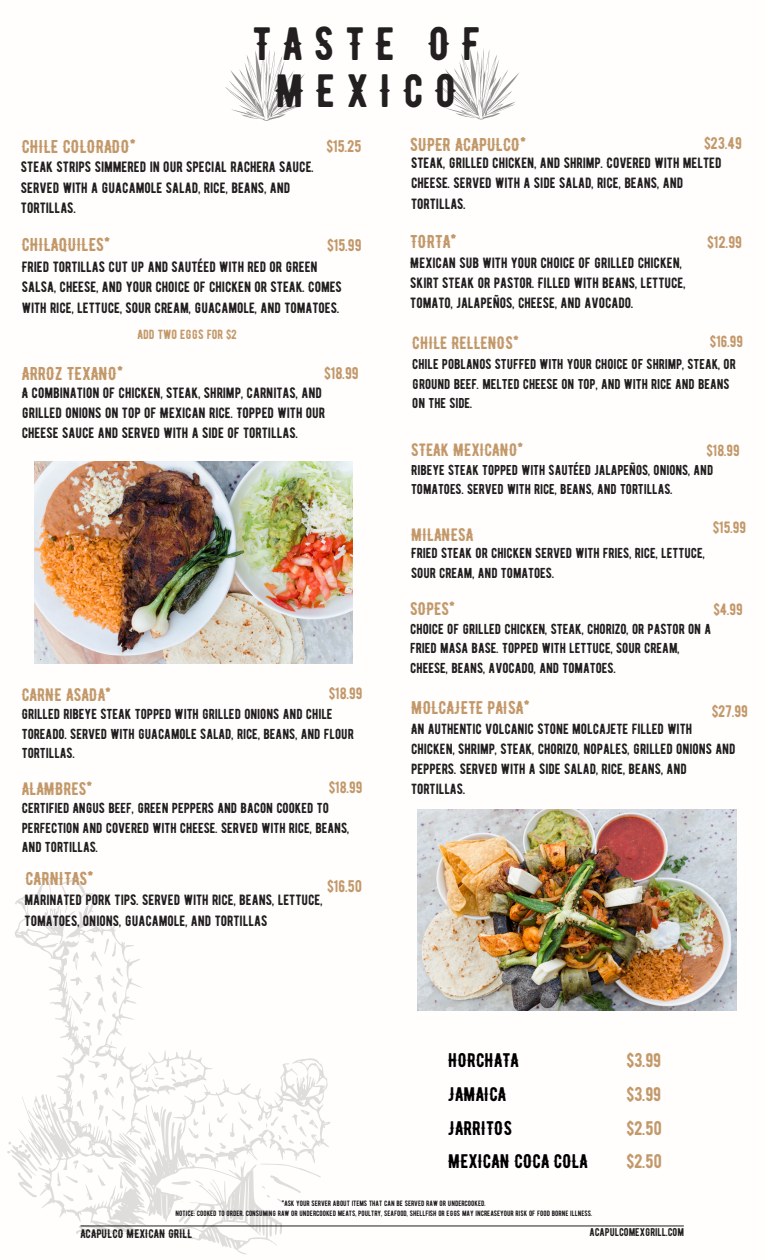
<style>
.page{position:relative;width:765px;height:1260px;background:#fff}
.page>*{position:absolute;margin:0;border:0;box-sizing:border-box;transform-origin:0 0}
.t1{font:46.75px/47px "BERNIER Regular";letter-spacing:.245em;color:#231f20;text-align:center}
.t2{font:19.62px "BERNIER Regular";color:#000}
.t3{font:19.62px "BERNIER Regular";color:#c3996b}
.t4{font:18.62px "BERNIER Regular";color:#c3996b}
.t5{font:18.38px "BERNIER Regular";color:#c3996b}
.t6{font:18px "BERNIER Regular";color:#c3996b}
.t7{font:17.88px "BERNIER Regular";color:#c3996b}
.t8{font:16.88px "BERNIER Regular";color:#c3996b}
.t9{font:16.75px "BERNIER Regular";color:#c3996b}
.t10{font:16.38px "BERNIER Regular";color:#c3996b}
.t11{font:16.25px "BERNIER Regular";color:#c3996b}
.t12{font:14.88px/20.2px "BERNIER Regular";color:#231f20}
.t13{font:14.75px/20.1px "BERNIER Regular";color:#231f20}
.t14{font:14.38px/19.8px "BERNIER Regular";color:#231f20}
.t15{font:14.25px/19.5px "BERNIER Regular";color:#231f20}
.t16{font:13.25px "BERNIER Regular";color:#c3996b}
.t17{font:12.38px "BERNIER Regular";color:#231f20}
.t18{font:11.25px "BERNIER Regular";color:#231f20}
.t19{font:7.75px "BERNIER Regular";color:#231f20}
</style>
<div class="page">
<hr style="left:81px;top:1225px;width:603px;height:1px;background:#231f20">
<svg style="left:7px;top:877px;width:324px;height:378px"></svg>
<svg style="left:439px;top:48px;width:80px;height:72px"></svg>
<svg style="left:225px;top:50px;width:80px;height:71px"></svg>
<img style="left:34px;top:461px;width:319px;height:203px">
<img style="left:418px;top:809px;width:318px;height:202px">
<p class="t1" style="left:252px;top:20px;width:230px">TASTE OF<br>MEXICO</p>
<p class="t4" style="left:22px;top:136px;width:115px">CHILE COLORADO*</p>
<p class="t12" style="left:21px;top:157px;width:294px">STEAK STRIPS SIMMERED IN OUR SPECIAL RACHERA SAUCE.<br>SERVED WITH A GUACAMOLE SALAD, RICE, BEANS, AND<br>TORTILLAS.</p>
<p class="t8" style="left:326px;top:136px;width:37px">$15.25</p>
<p class="t4" style="left:22px;top:233px;width:90px">CHILAQUILES*</p>
<p class="t12" style="left:22px;top:257px;width:322px">FRIED TORTILLAS CUT UP AND SAUTÉED WITH RED OR GREEN<br>SALSA, CHEESE, AND YOUR CHOICE OF CHICKEN OR STEAK. COMES<br>WITH RICE, LETTUCE, SOUR CREAM, GUACAMOLE, AND TOMATOES.</p>
<p class="t16" style="left:138px;top:326px;width:101px">ADD TWO EGGS FOR $2</p>
<p class="t8" style="left:327px;top:235px;width:36px">$15.99</p>
<p class="t4" style="left:22px;top:363px;width:103px">ARROZ TEXANO*</p>
<p class="t8" style="left:324px;top:362px;width:36px">$18.99</p>
<p class="t12" style="left:22px;top:382px;width:305px">A COMBINATION OF CHICKEN, STEAK, SHRIMP, CARNITAS, AND<br>GRILLED ONIONS ON TOP OF MEXICAN RICE. TOPPED WITH OUR<br>CHEESE SAUCE AND SERVED WITH A SIDE OF TORTILLAS.</p>
<p class="t10" style="left:329px;top:683px;width:35px">$18.99</p>
<p class="t6" style="left:22px;top:684px;width:91px">CARNE ASADA*</p>
<p class="t14" style="left:22px;top:704px;width:333px">GRILLED RIBEYE STEAK TOPPED WITH GRILLED ONIONS AND CHILE<br>TOREADO. SERVED WITH GUACAMOLE SALAD, RICE, BEANS, AND FLOUR<br>TORTILLAS.</p>
<p class="t6" style="left:22px;top:778px;width:72px">ALAMBRES*</p>
<p class="t10" style="left:329px;top:777px;width:35px">$18.99</p>
<p class="t14" style="left:22px;top:798px;width:329px">CERTIFIED ANGUS BEEF, GREEN PEPPERS AND BACON COOKED TO<br>PERFECTION AND COVERED WITH CHEESE. SERVED WITH RICE, BEANS,<br>AND TORTILLAS.</p>
<p class="t4" style="left:25px;top:868px;width:70px">CARNITAS*</p>
<p class="t12" style="left:25px;top:890px;width:300px">MARINATED PORK TIPS. SERVED WITH RICE, BEANS, LETTUCE,<br>TOMATOES, ONIONS, GUACAMOLE, AND TORTILLAS</p>
<p class="t8" style="left:327px;top:876px;width:36px">$16.50</p>
<p class="t4" style="left:410px;top:133px;width:117px">SUPER ACAPULCO*</p>
<p class="t8" style="left:704px;top:133px;width:39px">$23.49</p>
<p class="t12" style="left:411px;top:153px;width:312px">STEAK, GRILLED CHICKEN, AND SHRIMP. COVERED WITH MELTED<br>CHEESE. SERVED WITH A SIDE SALAD, RICE, BEANS, AND<br>TORTILLAS.</p>
<p class="t4" style="left:410px;top:231px;width:48px">TORTA*</p>
<p class="t12" style="left:410px;top:252px;width:277px">MEXICAN SUB WITH YOUR CHOICE OF GRILLED CHICKEN,<br>SKIRT STEAK OR PASTOR. FILLED WITH BEANS, LETTUCE,<br>TOMATO, JALAPEÑOS, CHEESE, AND AVOCADO.</p>
<p class="t8" style="left:707px;top:232px;width:36px">$12.99</p>
<p class="t11" style="left:710px;top:332px;width:34px">$16.99</p>
<p class="t7" style="left:412px;top:332px;width:108px">CHILE RELLENOS*</p>
<p class="t15" style="left:412px;top:355px;width:325px">CHILE POBLANOS STUFFED WITH YOUR CHOICE OF SHRIMP, STEAK, OR<br>GROUND BEEF. MELTED CHEESE ON TOP, AND WITH RICE AND BEANS<br>ON THE SIDE.</p>
<p class="t7" style="left:411px;top:440px;width:114px">STEAK MEXICANO*</p>
<p class="t15" style="left:411px;top:460px;width:304px">RIBEYE STEAK TOPPED WITH SAUTÉED JALAPEÑOS, ONIONS, AND<br>TOMATOES. SERVED WITH RICE, BEANS, AND TORTILLAS.</p>
<p class="t11" style="left:706px;top:441px;width:35px">$18.99</p>
<p class="t6" style="left:411px;top:524px;width:64px">MILANESA</p>
<p class="t14" style="left:411px;top:544px;width:295px">FRIED STEAK OR CHICKEN SERVED WITH FRIES, RICE, LETTUCE,<br>SOUR CREAM, AND TOMATOES.</p>
<p class="t10" style="left:713px;top:518px;width:35px">$15.99</p>
<p class="t6" style="left:410px;top:598px;width:46px">SOPES*</p>
<p class="t10" style="left:714px;top:600px;width:31px">$4.99</p>
<p class="t14" style="left:410px;top:619px;width:302px">CHOICE OF GRILLED CHICKEN, STEAK, CHORIZO, OR PASTOR ON A<br>FRIED MASA BASE. TOPPED WITH LETTUCE, SOUR CREAM,<br>CHEESE, BEANS, AVOCADO, AND TOMATOES.</p>
<p class="t5" style="left:411px;top:697px;width:120px">MOLCAJETE PAISA*</p>
<p class="t13" style="left:411px;top:719px;width:326px">AN AUTHENTIC VOLCANIC STONE MOLCAJETE FILLED WITH CHICKEN, SHRIMP, STEAK, CHORIZO, NOPALES, GRILLED ONIONS AND PEPPERS. SERVED WITH A SIDE SALAD, RICE, BEANS, AND TORTILLAS.</p>
<p class="t9" style="left:712px;top:701px;width:38px">$27.99</p>
<p class="t2" style="left:448px;top:1048px;width:72px">HORCHATA</p>
<p class="t2" style="left:448px;top:1082px;width:60px">JAMAICA</p>
<p class="t2" style="left:448px;top:1116px;width:65px">JARRITOS</p>
<p class="t2" style="left:448px;top:1150px;width:141px">MEXICAN COCA COLA</p>
<p class="t3" style="left:627px;top:1048px;width:36px">$3.99</p>
<p class="t3" style="left:627px;top:1082px;width:36px">$3.99</p>
<p class="t3" style="left:627px;top:1116px;width:37px">$2.50</p>
<p class="t3" style="left:627px;top:1150px;width:37px">$2.50</p>
<p class="t19" style="left:282px;top:1199px;width:205px">*ASK YOUR SERVER ABOUT ITEMS THAT CAN BE SERVED RAW OR UNDERCOOKED.</p>
<p class="t19" style="left:175px;top:1209px;width:418px">NOTICE: COOKED TO ORDER. CONSUMING RAW OR UNDERCOOKED MEATS, POULTRY, SEAFOOD, SHELLFISH OR EGGS MAY INCREASEYOUR RISK OF FOOD BORNE ILLNESS.</p>
<p class="t18" style="left:589px;top:1225px;width:96px">ACAPULCOMEXGRILL.COM</p>
<p class="t17" style="left:80px;top:1226px;width:113px">ACAPULCO MEXICAN GRILL</p>
</div>
